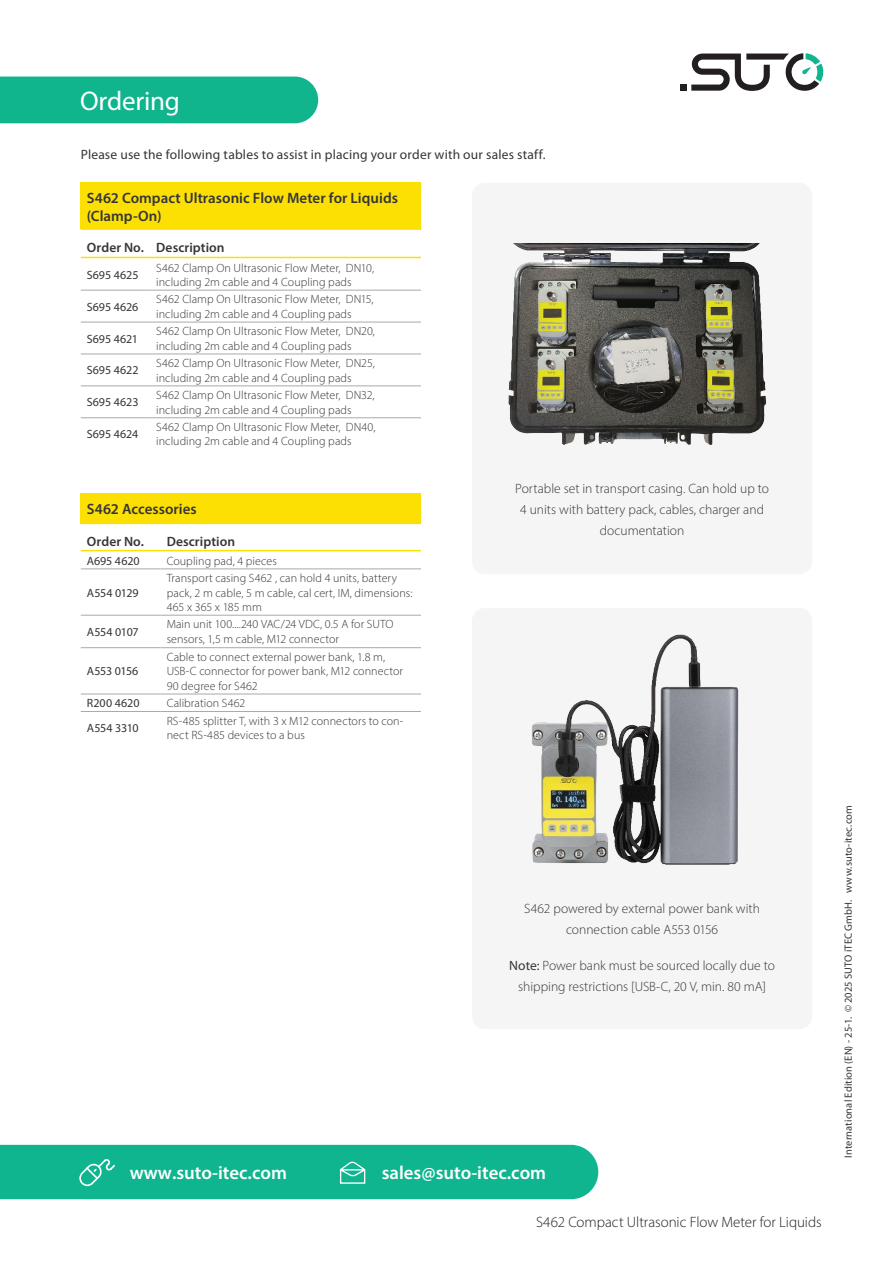
<style>
.page{position:relative;width:893px;height:1263px;background:#fff}
.page>*{position:absolute;margin:0;border:0;box-sizing:border-box;transform-origin:0 0}
.t1{font:27px "Myriad Pro";letter-spacing:-.01em;color:#fff}
.t2{font:600 18.75px "Myriad Pro";color:#fff}
.t3{font:600 15px/18px "Myriad Pro";color:#353537}
.t4{font:300 15px "Myriad Pro";letter-spacing:-.005em;color:#231f20}
.t5{font:300 13.5px/21px "Myriad Pro";color:#353537;text-align:center}
.t6{font:13.5px "Myriad Pro";letter-spacing:.015em;color:#353537}
.t7{font:600 13.5px "Myriad Pro";letter-spacing:.01em;color:#353537}
.t8{font:300 12px/14.4px "Myriad Pro";letter-spacing:.005em;color:#353537}
.t9{font:12px "Myriad Pro";letter-spacing:-.005em;color:#353537}
.t10{font:10.5px "Myriad Pro";letter-spacing:.01em;color:#353537}
.s1{font-weight:400}
</style>
<div class="page">
<div style="left:0;top:77px;width:318px;height:46px;background:#10b58d"></div>
<div style="left:0;top:1145px;width:598px;height:54px;background:#0eb58f"></div>
<svg style="left:680px;top:53px;width:144px;height:38px"></svg>
<div style="left:472px;top:608px;width:340px;height:421px;background:#f5f5f6;border-radius:13px"></div>
<div style="left:472px;top:183px;width:340px;height:391px;background:#f5f5f6;border-radius:13px"></div>
<img style="left:532px;top:634px;width:207px;height:231px">
<img style="left:508px;top:243px;width:258px;height:202px">
<div style="left:81px;top:183px;width:340px;height:46px;background:#fce004"></div>
<hr style="left:81px;top:228px;width:69px;height:2px;background:#fce004">
<hr style="left:150px;top:228px;width:271px;height:2px;background:#fce004">
<hr style="left:81px;top:257px;width:69px;height:1px;background:#fce004">
<hr style="left:150px;top:257px;width:271px;height:1px;background:#fce004">
<hr style="left:81px;top:290px;width:69px;height:1px;background:#a8a9ad">
<hr style="left:150px;top:290px;width:271px;height:1px;background:#a8a9ad">
<hr style="left:81px;top:322px;width:69px;height:1px;background:#a8a9ad">
<hr style="left:150px;top:322px;width:271px;height:1px;background:#a8a9ad">
<hr style="left:81px;top:354px;width:69px;height:1px;background:#a8a9ad">
<hr style="left:150px;top:354px;width:271px;height:1px;background:#a8a9ad">
<hr style="left:81px;top:386px;width:69px;height:1px;background:#a8a9ad">
<hr style="left:150px;top:386px;width:271px;height:1px;background:#a8a9ad">
<hr style="left:81px;top:417px;width:69px;height:1px;background:#a8a9ad">
<hr style="left:150px;top:417px;width:271px;height:1px;background:#a8a9ad">
<div style="left:81px;top:493px;width:340px;height:30px;background:#fce004"></div>
<svg style="left:161px;top:551px;width:260px;height:143px"></svg>
<hr style="left:81px;top:523px;width:80px;height:1px;background:#fce004">
<hr style="left:161px;top:523px;width:260px;height:1px;background:#fce004">
<hr style="left:81px;top:550px;width:80px;height:1px;background:#fce004">
<hr style="left:161px;top:550px;width:260px;height:1px;background:#fce004">
<hr style="left:81px;top:569px;width:80px;height:1px;background:#a8a9ad">
<hr style="left:161px;top:569px;width:260px;height:1px;background:#a8a9ad">
<hr style="left:81px;top:615px;width:80px;height:1px;background:#a8a9ad">
<hr style="left:161px;top:615px;width:260px;height:1px;background:#a8a9ad">
<hr style="left:81px;top:647px;width:80px;height:1px;background:#a8a9ad">
<hr style="left:161px;top:647px;width:260px;height:1px;background:#a8a9ad">
<hr style="left:81px;top:694px;width:80px;height:1px;background:#a8a9ad">
<hr style="left:161px;top:694px;width:260px;height:1px;background:#a8a9ad">
<hr style="left:81px;top:711px;width:80px;height:1px;background:#a8a9ad">
<hr style="left:161px;top:711px;width:260px;height:1px;background:#a8a9ad">
<h1 class="t1" style="left:80px;top:84px;width:101px">Ordering</h1>
<p class="t6" style="left:81px;top:146px;width:466px">Please use the following tables to assist in placing your order with our sales staff.</p>
<p class="t3" style="left:87px;top:188px;width:313px">S462 Compact Ultrasonic Flow Meter for Liquids (Clamp-On)</p>
<p class="t7" style="left:87px;top:239px;width:139px">Order No. Description</p>
<p class="t9" style="left:87px;top:267px;width:53px">S695 4625</p>
<p class="t8" style="left:156px;top:260px;width:219px">S462 Clamp On Ultrasonic Flow Meter, DN10, including 2m cable and 4 Coupling pads</p>
<p class="t9" style="left:87px;top:299px;width:53px">S695 4626</p>
<p class="t8" style="left:156px;top:292px;width:219px">S462 Clamp On Ultrasonic Flow Meter, DN15, including 2m cable and 4 Coupling pads</p>
<p class="t9" style="left:87px;top:331px;width:53px">S695 4621</p>
<p class="t8" style="left:156px;top:324px;width:220px">S462 Clamp On Ultrasonic Flow Meter, DN20, including 2m cable and 4 Coupling pads</p>
<p class="t9" style="left:87px;top:363px;width:53px">S695 4622</p>
<p class="t8" style="left:156px;top:356px;width:220px">S462 Clamp On Ultrasonic Flow Meter, DN25, including 2m cable and 4 Coupling pads</p>
<p class="t9" style="left:87px;top:395px;width:53px">S695 4623</p>
<p class="t8" style="left:156px;top:388px;width:220px">S462 Clamp On Ultrasonic Flow Meter, DN32, including 2m cable and 4 Coupling pads</p>
<p class="t9" style="left:87px;top:427px;width:53px">S695 4624</p>
<p class="t8" style="left:156px;top:420px;width:221px">S462 Clamp On Ultrasonic Flow Meter, DN40, including 2m cable and 4 Coupling pads</p>
<p class="t3" style="left:87px;top:499px;width:112px">S462 Accessories</p>
<p class="t7" style="left:87px;top:533px;width:59px">Order No.</p>
<p class="t7" style="left:167px;top:533px;width:70px">Description</p>
<p class="t9" style="left:87px;top:553px;width:54px">A695 4620</p>
<p class="t8" style="left:167px;top:553px;width:112px">Coupling pad, 4 pieces</p>
<p class="t9" style="left:87px;top:585px;width:53px">A554 0129</p>
<p class="t8" style="left:167px;top:571px;width:247px">Transport casing S462 , can hold 4 units, battery pack, 2 m cable, 5 m cable, cal cert, IM, dimensions:<br>465 x 365 x 185 mm</p>
<p class="t9" style="left:87px;top:624px;width:54px">A554 0107</p>
<p class="t8" style="left:167px;top:617px;width:228px;line-height:15px">Main unit 100....240 VAC/24 VDC, 0.5 A for SUTO sensors, 1,5 m cable, M12 connector</p>
<p class="t9" style="left:87px;top:664px;width:53px">A553 0156</p>
<p class="t8" style="left:167px;top:650px;width:238px">Cable to connect external power bank, 1.8 m,<br>USB-C connector for power bank, M12 connector<br>90 degree for S462</p>
<p class="t9" style="left:87px;top:696px;width:54px">R200 4620</p>
<p class="t8" style="left:167px;top:696px;width:80px">Calibration S462</p>
<p class="t9" style="left:87px;top:720px;width:53px">A554 3310</p>
<p class="t8" style="left:167px;top:713px;width:238px">RS-485 splitter T, with 3 x M12 connectors to con&shy;nect RS-485 devices to a bus</p>
<p class="t5" style="left:515px;top:478px;width:255px">Portable set in transport casing. Can hold up to<br>4 units with battery pack, cables, charger and documentation</p>
<p class="t5" style="left:524px;top:898px;width:237px">S462 powered by external power bank with connection cable A553 0156</p>
<p class="t5" style="left:509px;top:955px;width:267px"><span class="s1">Note:</span> Power bank must be sourced locally due to shipping restrictions [USB-C, 20 V, min. 80 mA]</p>
<h2 class="t2" style="left:130px;top:1161px;width:159px">www.suto-itec.com</h2>
<h2 class="t2" style="left:382px;top:1161px;width:166px">sales@suto-itec.com</h2>
<p class="t4" style="left:536px;top:1212px;width:287px">S462 Compact Ultrasonic Flow Meter for Liquids</p>
<p class="t10" style="left:842px;top:1158px;width:354px;rotate:-90deg">International Edition (EN) - 25-1. © 2025 SUTO iTEC GmbH. www.suto-itec.com</p>
</div>
